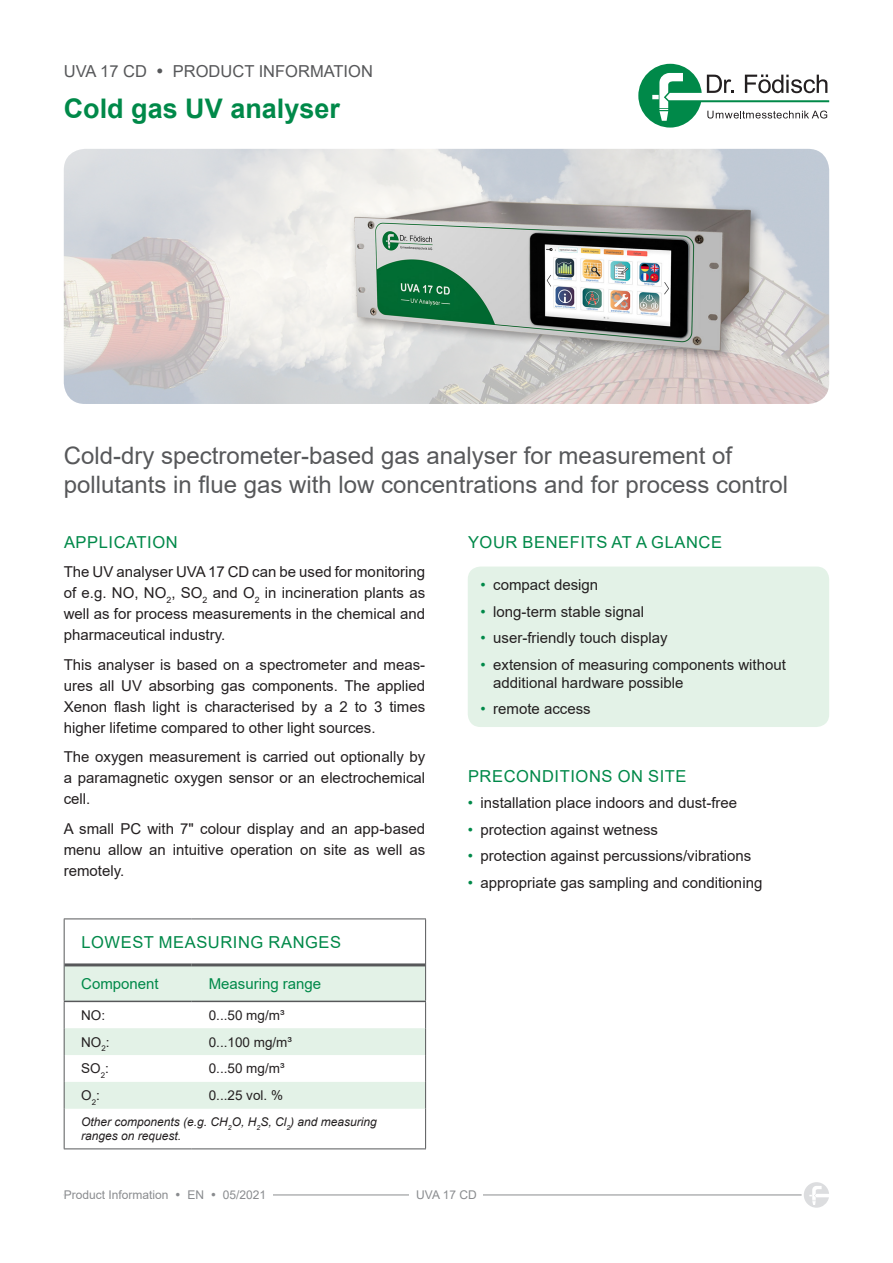
<style>
.page{position:relative;width:893px;height:1263px;background:#fff}
.page>*{position:absolute;margin:0;border:0;box-sizing:border-box;transform-origin:0 0}
.Produktinfo_-_Titel{font:700 27px "Arial";color:#008949}
.Titelthema{font:24px/28.8px "Arial";color:#57585a}
.Überschrift{font:16.5px "Arial";letter-spacing:.035em;color:#008949}
.Produktinfo_-_Titel-2{font:16.5px "Arial";color:#57585a}
.Standardtext{font:15px/21px "Arial";color:#231f20;text-align:justify}
.Zwischenüberschrift{font:15px "Arial";color:#008949}
.Tabelle_-_Standardte{font:13.5px "Arial";color:#231f20}
.Fußnote___Bildtitel{font:italic 12px/14.4px "Arial";color:#231f20}
.Fußzeile{font:12px "Arial";color:#8a8c8f}
.s1{color:#008949}
</style>
<div class="page">
<img style="left:64px;top:149px;width:765px;height:255px">
<hr style="left:64px;top:1194px;width:765px;height:1px;background:#8a8c8f">
<svg style="left:638px;top:64px;width:191px;height:64px"></svg>
<div style="left:801px;top:1180px;width:30px;height:30px;background:#fff;border-radius:50%"></div>
<svg style="left:804px;top:1182px;width:25px;height:26px"></svg>
<div style="left:64px;top:1190px;width:209px;height:9px;background:#fff"></div>
<svg style="left:65px;top:966px;width:360px;height:143px;fill:#e3f2e7"></svg>
<hr style="left:425px;top:919px;width:1px;height:46px;background:#57585a">
<hr style="left:64px;top:1001px;width:128px;height:1px;background:#57585a">
<hr style="left:192px;top:1001px;width:234px;height:1px;background:#57585a">
<hr style="left:65px;top:963px;width:127px;height:3px;background:#57585a">
<hr style="left:192px;top:963px;width:233px;height:3px;background:#57585a">
<hr style="left:425px;top:1109px;width:1px;height:39px;background:#57585a">
<hr style="left:64px;top:918px;width:128px;height:1px;background:#57585a">
<hr style="left:64px;top:919px;width:1px;height:46px;background:#57585a">
<hr style="left:192px;top:918px;width:234px;height:1px;background:#57585a">
<hr style="left:64px;top:965px;width:1px;height:36px;background:#57585a">
<hr style="left:425px;top:965px;width:1px;height:36px;background:#57585a">
<svg style="left:64px;top:1002px;width:1px;height:107px"></svg>
<svg style="left:425px;top:1002px;width:1px;height:107px"></svg>
<hr style="left:64px;top:1109px;width:1px;height:39px;background:#57585a">
<hr style="left:64px;top:1148px;width:128px;height:1px;background:#57585a">
<hr style="left:192px;top:1148px;width:234px;height:1px;background:#57585a">
<div style="left:468px;top:566px;width:361px;height:161px;background:#e3f2e7;border-radius:13px"></div>
<div style="left:349px;top:197px;width:414px;height:166px;background:#231f20;opacity:.45"></div>
<img style="left:355px;top:202px;width:396px;height:149px">
<div style="left:410px;top:1190px;width:73px;height:9px;background:#fff"></div>
<p class="Produktinfo_-_Titel-2" style="left:64px;top:59px;width:311px">UVA 17 CD • PRODUCT INFORMATION</p>
<p class="Produktinfo_-_Titel" style="left:64px;top:90px;width:278px">Cold gas UV analyser</p>
<p class="Titelthema" style="left:64px;top:441px;width:726px">Cold-dry spectrometer-based gas analyser for measurement of pollutants in flue gas with low concentrations and for process control</p>
<p class="Überschrift" style="left:64px;top:531px;width:115px">APPLICATION</p>
<p class="Standardtext" style="left:64px;top:561px;width:363px">The UV analyser UVA 17 CD can be used for monitoring of e.g. NO, NO<sub>2</sub>, SO<sub>2</sub> and O<sub>2</sub> in incineration plants as well as for process measurements in the chemical and pharmaceutical industry.</p>
<p class="Standardtext" style="left:64px;top:654px;width:363px">This analyser is based on a spectrometer and meas&shy;ures all UV absorbing gas components. The applied Xenon flash light is characterised by a 2 to 3 times higher lifetime compared to other light sources.</p>
<p class="Standardtext" style="left:64px;top:746px;width:363px">The oxygen measurement is carried out optionally by a paramagnetic oxygen sensor or an electrochemical cell.</p>
<p class="Standardtext" style="left:64px;top:818px;width:363px">A small PC with 7" colour display and an app-based menu allow an intuitive operation on site as well as remotely.</p>
<p class="Überschrift" style="left:81px;top:931px;width:261px">LOWEST MEASURING RANGES</p>
<p class="Zwischenüberschrift" style="left:81px;top:973px;width:79px">Component</p>
<p class="Zwischenüberschrift" style="left:209px;top:973px;width:114px">Measuring range</p>
<p class="Tabelle_-_Standardte" style="left:81px;top:1006px;width:26px">NO:</p>
<p class="Tabelle_-_Standardte" style="left:209px;top:1006px;width:77px">0...50 mg/m³</p>
<p class="Tabelle_-_Standardte" style="left:81px;top:1032px;width:30px">NO<sub>2</sub>:</p>
<p class="Tabelle_-_Standardte" style="left:209px;top:1032px;width:85px">0...100 mg/m³</p>
<p class="Tabelle_-_Standardte" style="left:81px;top:1059px;width:29px">SO<sub>2</sub>:</p>
<p class="Tabelle_-_Standardte" style="left:209px;top:1059px;width:77px">0...50 mg/m³</p>
<p class="Tabelle_-_Standardte" style="left:81px;top:1086px;width:20px">O<sub>2</sub>:</p>
<p class="Tabelle_-_Standardte" style="left:209px;top:1086px;width:76px">0...25 vol. %</p>
<p class="Fußnote___Bildtitel" style="left:81px;top:1115px;width:297px">Other components (e.g. CH<sub>2</sub>O, H<sub>2</sub>S, Cl<sub>2</sub>) and measuring ranges on request.</p>
<p class="Überschrift" style="left:468px;top:531px;width:255px">YOUR BENEFITS AT A GLANCE</p>
<p class="Standardtext" style="left:480px;top:574px;width:119px"><span class="s1">•</span> compact design</p>
<p class="Standardtext" style="left:480px;top:601px;width:165px"><span class="s1">•</span> long-term stable signal</p>
<p class="Standardtext" style="left:480px;top:627px;width:188px"><span class="s1">•</span> user-friendly touch display</p>
<p class="Standardtext" style="left:493px;top:655px;width:294px;line-height:18px;text-indent:-13px"><span class="s1">•</span> extension of measuring components without additional hardware possible</p>
<p class="Standardtext" style="left:480px;top:698px;width:112px"><span class="s1">•</span> remote access</p>
<p class="Überschrift" style="left:468px;top:764px;width:220px">PRECONDITIONS ON SITE</p>
<p class="Standardtext" style="left:468px;top:792px;width:271px"><span class="s1">•</span> installation place indoors and dust-free</p>
<p class="Standardtext" style="left:468px;top:819px;width:192px"><span class="s1">•</span> protection against wetness</p>
<p class="Standardtext" style="left:468px;top:845px;width:285px"><span class="s1">•</span> protection against percussions/vibrations</p>
<p class="Standardtext" style="left:468px;top:872px;width:296px"><span class="s1">•</span> appropriate gas sampling and conditioning</p>
<p class="Fußzeile" style="left:64px;top:1187px;width:204px">Product Information • EN • 05/2021</p>
<p class="Fußzeile" style="left:416px;top:1187px;width:62px">UVA 17 CD</p>
</div>
